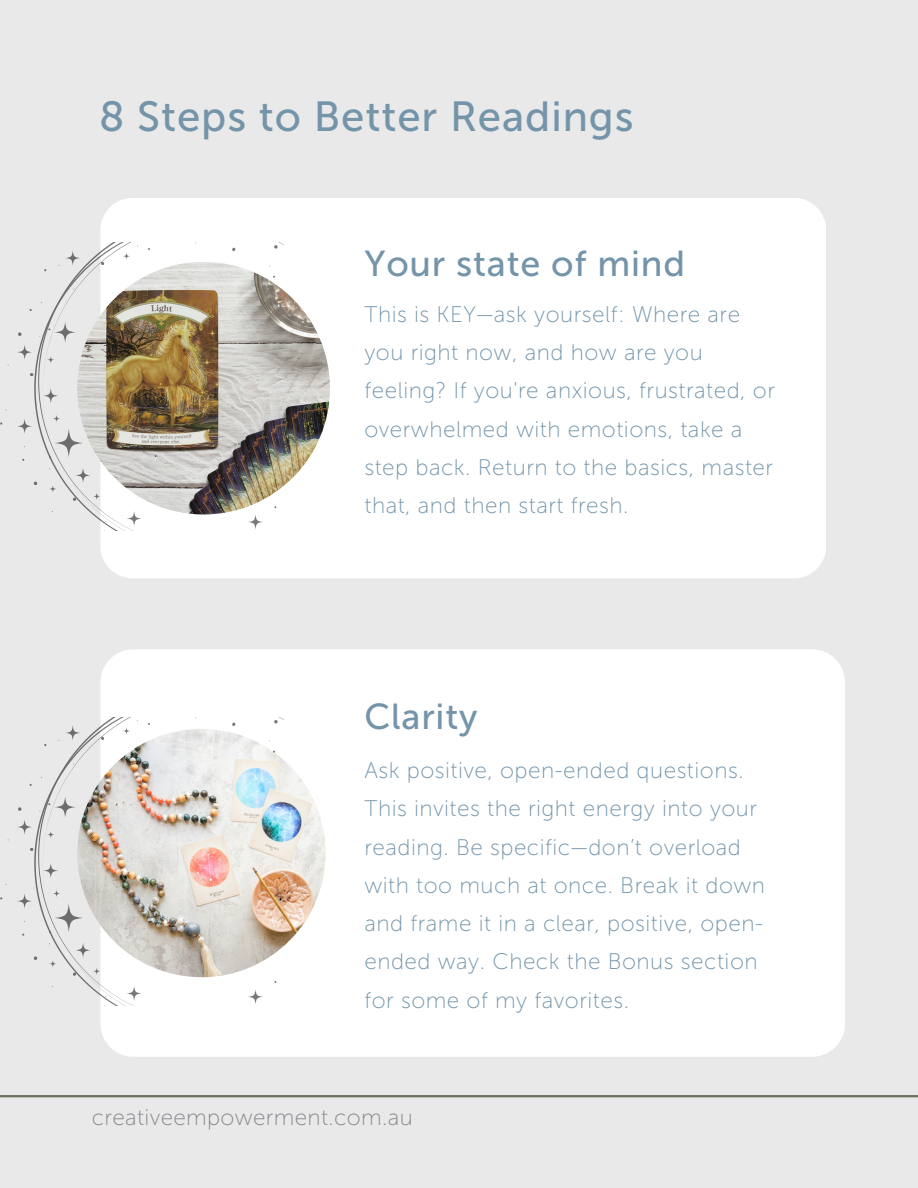
<style>
.page{position:relative;width:918px;height:1188px;background:#e9e9e9}
.page>*{position:absolute;margin:0;border:0;box-sizing:border-box;transform-origin:0 0}
.t1{font:42px "Museo Sans 500";letter-spacing:.02em;color:#7494aa}
.t2{font:36px "Museo Sans 500";letter-spacing:.02em;color:#7494aa}
.t3{font:22.5px/38.2px "Museo Sans 100";letter-spacing:.02em;color:#7494aa}
.t4{font:22.5px "Museo Sans 100";letter-spacing:.015em;color:#86868d}
</style>
<div class="page">
<hr style="left:0;top:1095px;width:918px;height:2px;background:#66705a">
<div style="left:100px;top:198px;width:726px;height:380px;background:#fff;border-radius:32px"></div>
<img style="left:77px;top:262px;width:253px;height:252px;border-radius:50%">
<div style="left:100px;top:649px;width:745px;height:408px;background:#fff;border-radius:33px"></div>
<img style="left:77px;top:729px;width:249px;height:248px;border-radius:50%">
<svg style="left:17px;top:419px;width:15px;height:15px"></svg>
<svg style="left:17px;top:345px;width:15px;height:15px"></svg>
<img style="left:43px;top:243px;width:240px;height:288px">
<svg style="left:34px;top:481px;width:4px;height:4px"></svg>
<svg style="left:73px;top:497px;width:3px;height:4px"></svg>
<svg style="left:18px;top:332px;width:4px;height:4px"></svg>
<svg style="left:101px;top:261px;width:3px;height:4px"></svg>
<svg style="left:274px;top:245px;width:4px;height:4px"></svg>
<svg style="left:232px;top:247px;width:4px;height:4px"></svg>
<svg style="left:17px;top:893px;width:15px;height:16px"></svg>
<svg style="left:17px;top:819px;width:15px;height:16px"></svg>
<img style="left:43px;top:718px;width:240px;height:288px">
<svg style="left:34px;top:956px;width:4px;height:4px"></svg>
<svg style="left:73px;top:972px;width:3px;height:4px"></svg>
<svg style="left:18px;top:807px;width:4px;height:4px"></svg>
<svg style="left:101px;top:736px;width:3px;height:4px"></svg>
<svg style="left:274px;top:720px;width:4px;height:4px"></svg>
<svg style="left:232px;top:722px;width:4px;height:4px"></svg>
<h2 class="t1" style="left:99px;top:91px;width:536px">8 Steps to Better Readings</h2>
<p class="t2" style="left:364px;top:242px;width:322px">Your state of mind</p>
<p class="t3" style="left:364px;top:295px;width:412px">This is KEY—ask yourself: Where are you right now, and how are you feeling? If you're anxious, frustrated, or overwhelmed with emotions, take a step back. Return to the basics, master that, and then start fresh.</p>
<p class="t2" style="left:364px;top:695px;width:115px">Clarity</p>
<p class="t3" style="left:364px;top:751px;width:402px">Ask positive, open-ended questions.<br>This invites the right energy into your reading. Be specific—don’t overload with too much at once. Break it down and frame it in a clear, positive, open&shy;ended way. Check the Bonus section for some of my favorites.</p>
<p class="t4" style="left:92px;top:1104px;width:323px">creativeempowerment.com.au</p>
</div>
